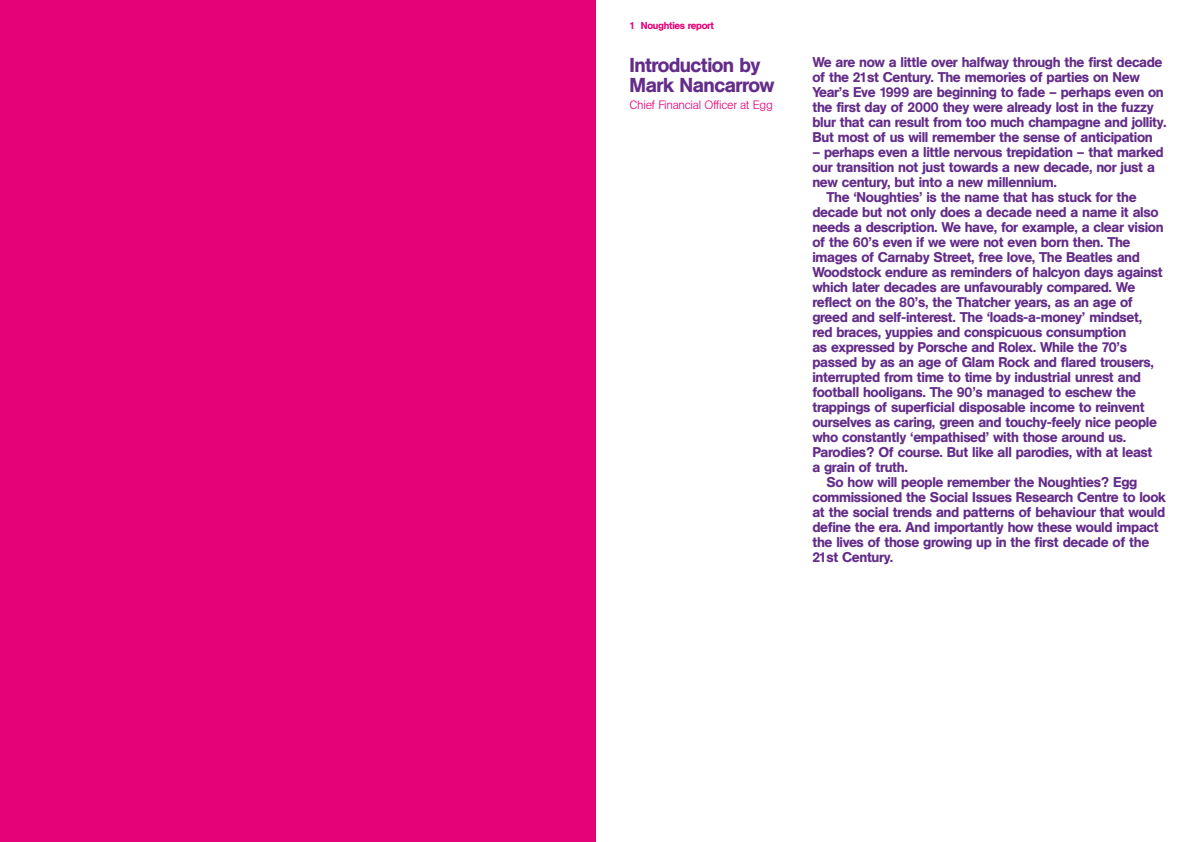
<style>
.page{position:relative;width:1191px;height:842px;background:#fff}
.page>*{position:absolute;margin:0;border:0;box-sizing:border-box;transform-origin:0 0}
.t1{font:500 20px/20px "AG Buch BQ";letter-spacing:-.03em;color:#642d89}
.t2{font:500 14px/15px "AG Buch BQ";letter-spacing:-.025em;color:#642d89}
.t3{font:300 12px "AG Buch BQ";letter-spacing:-.025em;color:#e40278}
.t4{font:500 10px "AG Buch BQ";letter-spacing:-.03em;color:#e40278}
</style>
<div class="page">
<div style="left:0;top:0;width:595px;height:842px;background:#e40278"></div>
<p class="t4" style="left:629px;top:20px;width:86px">1 Noughties report</p>
<h1 class="t1" style="left:629px;top:55px;width:147px">Introduction by<br>Mark Nancarrow</h1>
<p class="t3" style="left:629px;top:98px;width:145px">Chief Financial Officer at Egg</p>
<p class="t2" style="left:812px;top:55px;width:355px">We are now a little over halfway through the first decade of the 21st Century. The memories of parties on New Year’s Eve 1999 are beginning to fade – perhaps even on the first day of 2000 they were already lost in the fuzzy blur that can result from too much champagne and jollity.<br>But most of us will remember the sense of anticipation</p>
<p class="t2" style="left:812px;top:145px;width:353px">– perhaps even a little nervous trepidation – that marked</p>
<p class="t2" style="left:812px;top:160px;width:344px">our transition not just towards a new decade, nor just a</p>
<p class="t2" style="left:812px;top:175px;width:246px">new century, but into a new millennium.</p>
<p class="t2" style="left:826px;top:190px;width:311px">The ‘Noughties’ is the name that has stuck for the</p>
<p class="t2" style="left:812px;top:205px;width:348px">decade but not only does a decade need a name it also</p>
<p class="t2" style="left:812px;top:220px;width:353px">needs a description. We have, for example, a clear vision</p>
<p class="t2" style="left:812px;top:235px;width:319px">of the 60’s even if we were not even born then. The</p>
<p class="t2" style="left:812px;top:250px;width:329px">images of Carnaby Street, free love, The Beatles and</p>
<p class="t2" style="left:812px;top:265px;width:352px">Woodstock endure as reminders of halcyon days against</p>
<p class="t2" style="left:812px;top:280px;width:324px">which later decades are unfavourably compared. We</p>
<p class="t2" style="left:812px;top:295px;width:322px">reflect on the 80’s, the Thatcher years, as an age of</p>
<p class="t2" style="left:812px;top:310px;width:331px">greed and self-interest. The ‘loads-a-money’ mindset,</p>
<p class="t2" style="left:812px;top:325px;width:315px">red braces, yuppies and conspicuous consumption</p>
<p class="t2" style="left:812px;top:340px;width:316px">as expressed by Porsche and Rolex. While the 70’s</p>
<p class="t2" style="left:812px;top:355px;width:343px">passed by as an age of Glam Rock and flared trousers,</p>
<p class="t2" style="left:812px;top:370px;width:330px">interrupted from time to time by industrial unrest and</p>
<p class="t2" style="left:812px;top:385px;width:325px">football hooligans. The 90’s managed to eschew the</p>
<p class="t2" style="left:812px;top:400px;width:334px">trappings of superficial disposable income to reinvent</p>
<p class="t2" style="left:812px;top:415px;width:346px">ourselves as caring, green and touchy-feely nice people</p>
<p class="t2" style="left:812px;top:430px;width:315px">who constantly ‘empathised’ with those around us.</p>
<p class="t2" style="left:812px;top:445px;width:341px">Parodies? Of course. But like all parodies, with at least</p>
<p class="t2" style="left:812px;top:460px;width:97px">a grain of truth.</p>
<p class="t2" style="left:826px;top:475px;width:312px">So how will people remember the Noughties? Egg</p>
<p class="t2" style="left:812px;top:490px;width:355px">commissioned the Social Issues Research Centre to look</p>
<p class="t2" style="left:812px;top:505px;width:354px">at the social trends and patterns of behaviour that would</p>
<p class="t2" style="left:812px;top:520px;width:348px">define the era. And importantly how these would impact</p>
<p class="t2" style="left:812px;top:535px;width:338px">the lives of those growing up in the first decade of the</p>
<p class="t2" style="left:812px;top:550px;width:83px">21st Century.</p>
</div>
